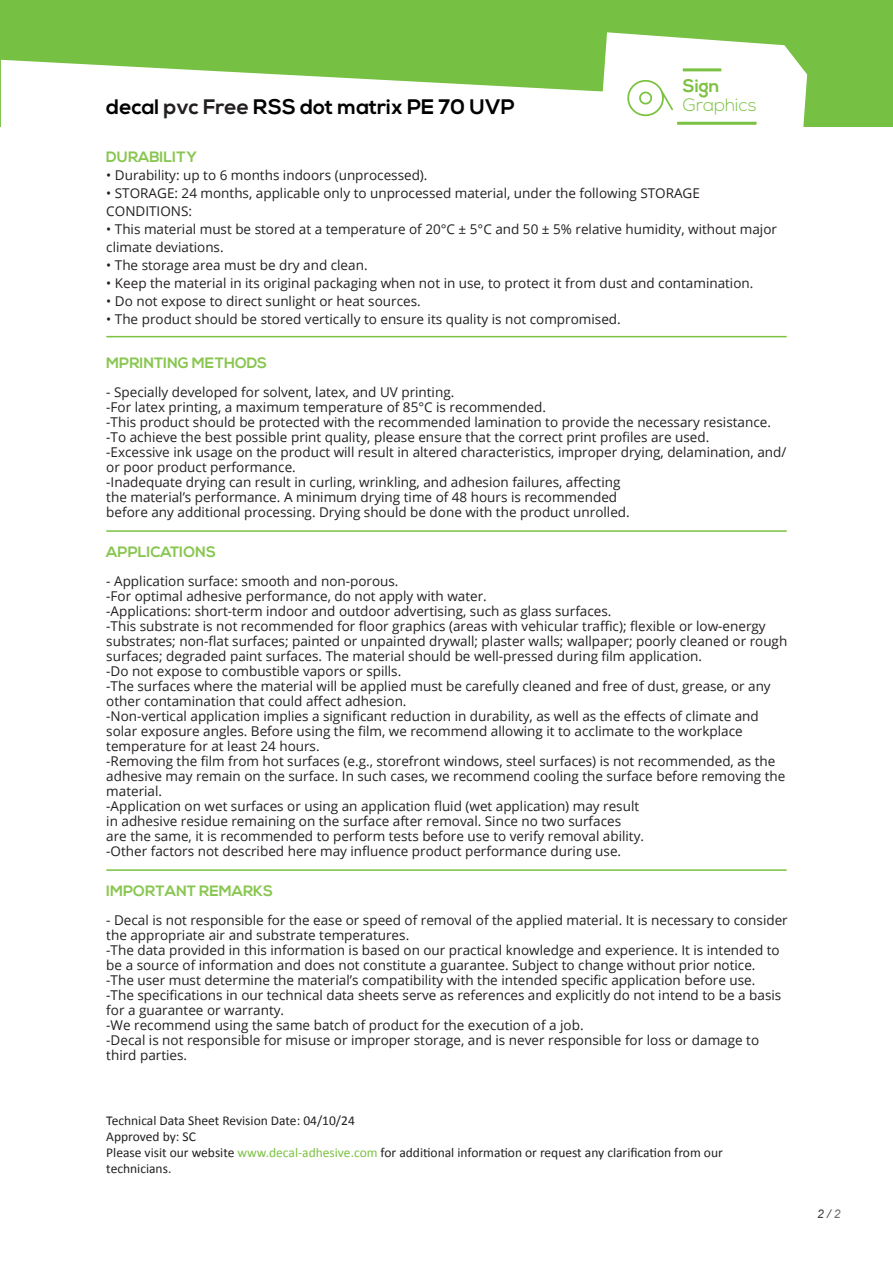
<style>
.page{position:relative;width:893px;height:1263px;background:#fff}
.page>*{position:absolute;margin:0;border:0;box-sizing:border-box;transform-origin:0 0}
.t1{font:700 21px "Nexa";color:#000}
.t2{font:300 18px "Nexa";color:#7cc142}
.t3{font:700 18px "Nexa";color:#7cc142}
.txt{font:700 15px "Nexa";color:#88c650}
.txt_normal{font:700 15px "Nexa";color:#88c650}
.txt-2{font:13.5px/15px "Open Sans";color:#231f20}
.txt_normal-2{font:13.5px/18px "Open Sans";color:#231f20}
.txt-3{font:13.5px/16.2px "Calibri";color:#231f20}
.txt_normal-3{font:italic 12px "Arial";color:#3e3e3f}
.s1{color:#231f20}
.s2{color:#7bc142}
.s3{color:#6c6d70}
</style>
<div class="page">
<div style="left:1px;top:0;width:892px;height:127px;background:#76c043"></div>
<svg style="left:605px;top:32px;width:202px;height:95px;fill:#fff"></svg>
<svg style="left:1px;top:60px;width:780px;height:67px;fill:#fff"></svg>
<svg style="left:677px;top:122px;width:80px;height:3px"></svg>
<svg style="left:683px;top:68px;width:38px;height:3px"></svg>
<svg style="left:627px;top:79px;width:46px;height:37px;background:#e8f4df"></svg>
<hr style="left:106px;top:336px;width:681px;height:1px;background:#7bc142">
<hr style="left:106px;top:530px;width:681px;height:2px;background:#7bc142">
<hr style="left:106px;top:869px;width:681px;height:2px;background:#7bc142">
<p class="t1" style="left:106px;top:95px;width:410px">decal <span class="s1">pvc Free</span> RSS dot matrix PE 70 UVP</p>
<p class="t3" style="left:683px;top:75px;width:38px">Sign</p>
<p class="t2" style="left:683px;top:95px;width:75px">Graphics</p>
<p class="txt_normal" style="left:106px;top:148px;width:92px">DURABILITY</p>
<p class="txt_normal-2" style="left:106px;top:166px;width:323px">• Durability: up to 6 months indoors (unprocessed).</p>
<p class="txt_normal-2" style="left:106px;top:184px;width:595px">• STORAGE: 24 months, applicable only to unprocessed material, under the following STORAGE<br>CONDITIONS:</p>
<p class="txt_normal-2" style="left:106px;top:220px;width:672px">• This material must be stored at a temperature of 20°C ± 5°C and 50 ± 5% relative humidity, without major climate deviations.</p>
<p class="txt_normal-2" style="left:106px;top:256px;width:263px">• The storage area must be dry and clean.</p>
<p class="txt_normal-2" style="left:106px;top:274px;width:649px">• Keep the material in its original packaging when not in use, to protect it from dust and contamination.</p>
<p class="txt_normal-2" style="left:106px;top:292px;width:316px">• Do not expose to direct sunlight or heat sources.</p>
<p class="txt_normal-2" style="left:106px;top:310px;width:516px">• The product should be stored vertically to ensure its quality is not compromised.</p>
<p class="txt" style="left:106px;top:354px;width:162px">MPRINTING METHODS</p>
<p class="txt-2" style="left:106px;top:384px;width:350px">- Specially developed for solvent, latex, and UV printing.</p>
<p class="txt-2" style="left:106px;top:399px;width:441px">-For latex printing, a maximum temperature of 85°C is recommended.</p>
<p class="txt-2" style="left:106px;top:414px;width:666px">-This product should be protected with the recommended lamination to provide the necessary resistance.</p>
<p class="txt-2" style="left:106px;top:429px;width:605px">-To achieve the best possible print quality, please ensure that the correct print profiles are used.</p>
<p class="txt-2" style="left:106px;top:444px;width:681px">-Excessive ink usage on the product will result in altered characteristics, improper drying, delamination, and/ or poor product performance.</p>
<p class="txt-2" style="left:106px;top:474px;width:525px">-Inadequate drying can result in curling, wrinkling, and adhesion failures, affecting the material’s performance. A minimum drying time of 48 hours is recommended before any additional processing. Drying should be done with the product unrolled.</p>
<p class="txt" style="left:106px;top:543px;width:111px">APPLICATIONS</p>
<p class="txt-2" style="left:106px;top:573px;width:294px">- Application surface: smooth and non-porous.</p>
<p class="txt-2" style="left:106px;top:588px;width:382px">-For optimal adhesive performance, do not apply with water.</p>
<p class="txt-2" style="left:106px;top:603px;width:507px">-Applications: short-term indoor and outdoor advertising, such as glass surfaces.</p>
<p class="txt-2" style="left:106px;top:618px;width:682px">-This substrate is not recommended for floor graphics (areas with vehicular traffic); flexible or low-energy substrates; non-flat surfaces; painted or unpainted drywall; plaster walls; wallpaper; poorly cleaned or rough surfaces; degraded paint surfaces. The material should be well-pressed during film application.</p>
<p class="txt-2" style="left:106px;top:663px;width:297px">-Do not expose to combustible vapors or spills.</p>
<p class="txt-2" style="left:106px;top:678px;width:666px">-The surfaces where the material will be applied must be carefully cleaned and free of dust, grease, or any other contamination that could affect adhesion.</p>
<p class="txt-2" style="left:106px;top:708px;width:654px">-Non-vertical application implies a significant reduction in durability, as well as the effects of climate and solar exposure angles. Before using the film, we recommend allowing it to acclimate to the workplace temperature for at least 24 hours.</p>
<p class="txt-2" style="left:106px;top:753px;width:681px">-Removing the film from hot surfaces (e.g., storefront windows, steel surfaces) is not recommended, as the adhesive may remain on the surface. In such cases, we recommend cooling the surface before removing the material.</p>
<p class="txt-2" style="left:106px;top:798px;width:539px">-Application on wet surfaces or using an application fluid (wet application) may result in adhesive residue remaining on the surface after removal. Since no two surfaces are the same, it is recommended to perform tests before use to verify removal ability. -Other factors not described here may influence product performance during use.</p>
<p class="txt" style="left:106px;top:882px;width:168px">IMPORTANT REMARKS</p>
<p class="txt-2" style="left:106px;top:912px;width:683px">- Decal is not responsible for the ease or speed of removal of the applied material. It is necessary to consider the appropriate air and substrate temperatures.</p>
<p class="txt-2" style="left:106px;top:942px;width:675px">-The data provided in this information is based on our practical knowledge and experience. It is intended to be a source of information and does not constitute a guarantee. Subject to change without prior notice.</p>
<p class="txt-2" style="left:106px;top:972px;width:651px">-The user must determine the material’s compatibility with the intended specific application before use.</p>
<p class="txt-2" style="left:106px;top:987px;width:676px">-The specifications in our technical data sheets serve as references and explicitly do not intend to be a basis for a guarantee or warranty.</p>
<p class="txt-2" style="left:106px;top:1017px;width:479px">-We recommend using the same batch of product for the execution of a job.</p>
<p class="txt-2" style="left:106px;top:1032px;width:654px">-Decal is not responsible for misuse or improper storage, and is never responsible for loss or damage to third parties.</p>
<p class="txt-3" style="left:106px;top:1112px;width:250px">Technical Data Sheet Revision Date: 04/10/24</p>
<p class="txt-3" style="left:106px;top:1128px;width:91px">Approved by: SC</p>
<p class="txt-3" style="left:106px;top:1144px;width:618px">Please visit our website <span class="s2">www.decal-adhesive.com</span> for additional information or request any clarification from our technicians.</p>
<p class="txt_normal-3" style="left:817px;top:1206px;width:25px">2 / <span class="s3">2</span></p>
</div>
